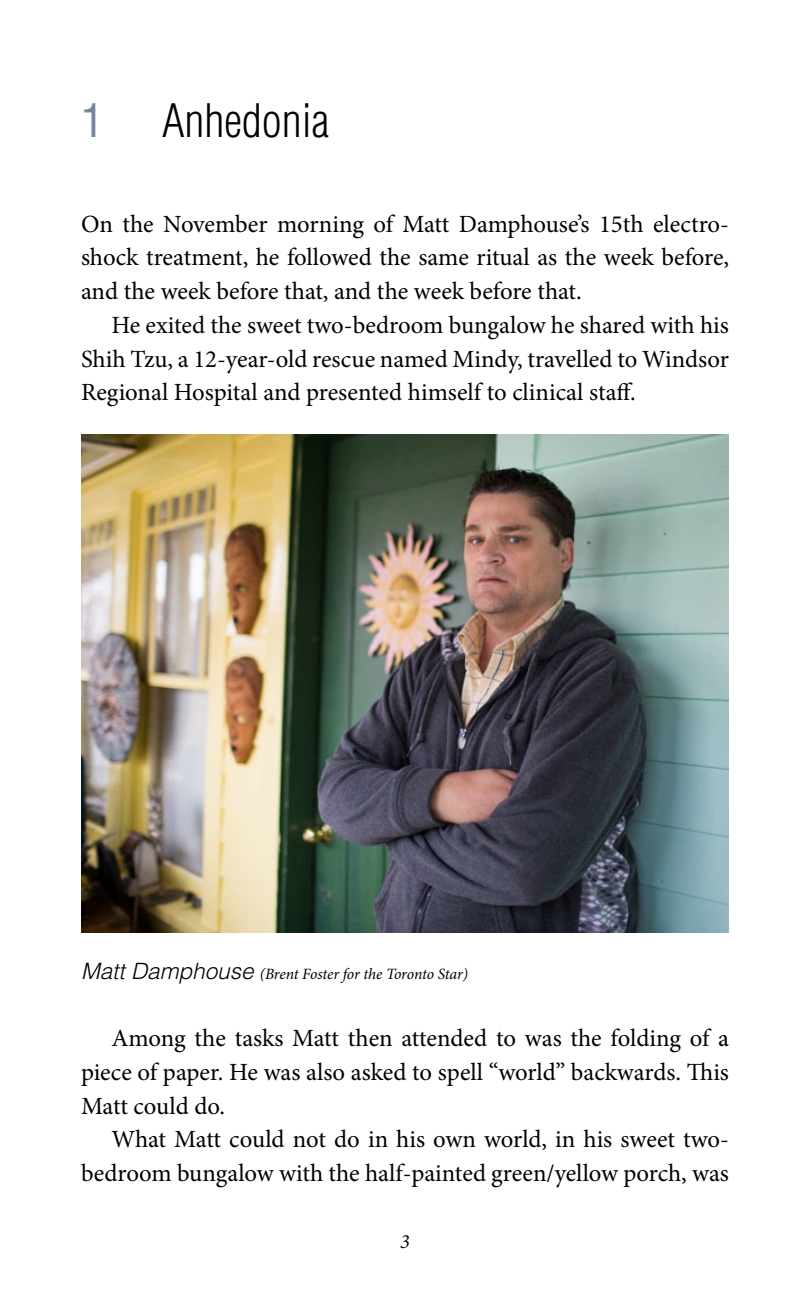
<style>
.page{position:relative;width:810px;height:1296px;background:#fff}
.page>*{position:absolute;margin:0;border:0;box-sizing:border-box;transform-origin:0 0}
.t1{font:300 condensed 45px "Helvetica";color:#000}
.t2{font:condensed 45px "Helvetica";color:#75859d}
.t3{font:24.75px/33.8px "Minion Pro";letter-spacing:-.005em;color:#000;text-align:justify}
.t4{font:italic 20.25px "Minion Pro";color:#000}
.t5{font:italic 15.75px "Minion Pro";letter-spacing:-.01em;color:#000}
.s1{font-family:"Helvetica";font-weight:300;font-size:22.5px}
</style>
<div class="page">
<img style="left:81px;top:434px;width:648px;height:499px">
<h1 class="t2" style="left:81px;top:93px;width:24px">1</h1>
<h1 class="t1" style="left:162px;top:93px;width:169px">Anhedonia</h1>
<p class="t3" style="left:81px;top:207px;width:650px">On the November morning of Matt Damphouse’s 15th electro&shy;shock treatment, he followed the same ritual as the week before, and the week before that, and the week before that.</p>
<p class="t3" style="left:81px;top:308px;width:650px;text-indent:30px">He exited the sweet two-bedroom bungalow he shared with his Shih Tzu, a 12-year-old rescue named Mindy, travelled to Windsor Regional Hospital and presented himself to clinical staff.</p>
<p class="t5" style="left:81px;top:963px;width:389px"><span class="s1">Matt Damphouse</span> (Brent Foster for the Toronto Star)</p>
<p class="t3" style="left:81px;top:1022px;width:650px;text-indent:30px">Among the tasks Matt then attended to was the folding of a piece of paper. He was also asked to spell “world” backwards. This Matt could do.</p>
<p class="t3" style="left:81px;top:1123px;width:650px;text-align:right">What Matt could not do in his own world, in his sweet two&shy;bedroom bungalow with the half-painted green/yellow porch, was</p>
<p class="t4" style="left:400px;top:1227px;width:11px">3</p>
</div>
